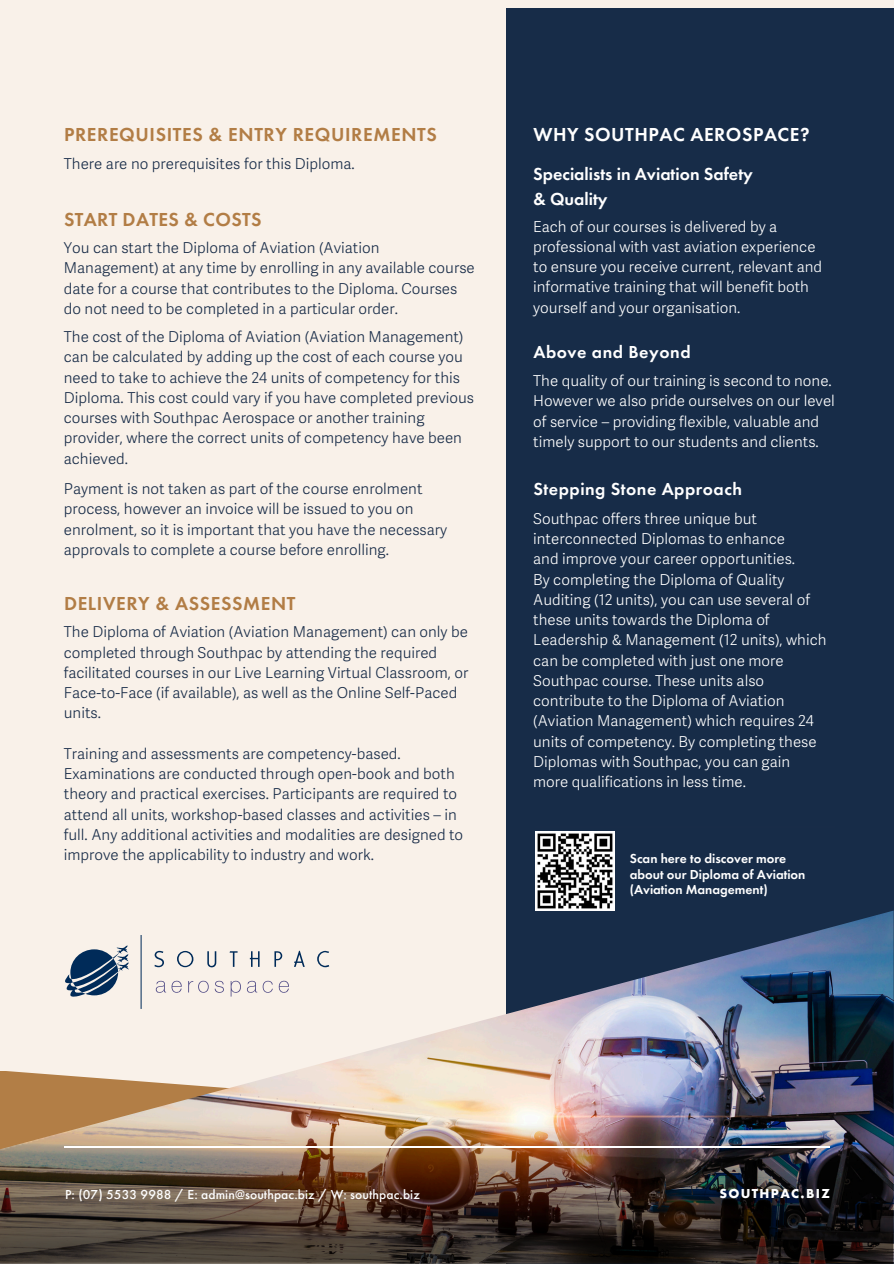
<style>
.page{position:relative;width:894px;height:1264px;background:#fff}
.page>*{position:absolute;margin:0;border:0;box-sizing:border-box;transform-origin:0 0}
.t1{font:600 19.5px "Futura PT";letter-spacing:.03em;color:#b27d45}
.t2{font:600 19.5px "Futura PT";letter-spacing:.025em;color:#fff}
.t3{font:600 18px/24.8px "Futura PT";letter-spacing:.015em;color:#fff}
.t4{font:300 15px/20.2px "Adelle Sans";color:#182c48}
.t5{font:300 15px/20.2px "Adelle Sans";color:#fff}
.t6{font:600 13.5px/15.8px "Futura PT";color:#fff}
.t7{font:500 13.5px "Futura PT";letter-spacing:.01em;color:#fff}
.t8{font:700 13.5px "Futura PT";letter-spacing:.1em;color:#fff}
</style>
<div class="page">
<div style="left:0;top:0;width:893px;height:1263px;background:#f9f1e9"></div>
<div style="left:505px;top:8px;width:388px;height:1255px;background:#172c48"></div>
<img style="left:0;top:910px;width:893px;height:353px">
<img style="left:0;top:1121px;width:892px;height:142px">
<svg style="left:154px;top:950px;width:10px;height:17px"></svg>
<svg style="left:177px;top:950px;width:16px;height:17px"></svg>
<svg style="left:207px;top:951px;width:9px;height:16px"></svg>
<svg style="left:229px;top:951px;width:8px;height:15px"></svg>
<svg style="left:250px;top:951px;width:9px;height:15px"></svg>
<svg style="left:274px;top:951px;width:8px;height:15px"></svg>
<svg style="left:294px;top:950px;width:10px;height:16px"></svg>
<svg style="left:317px;top:950px;width:12px;height:17px"></svg>
<hr style="left:140px;top:935px;width:1px;height:73px;background:#002b59">
<svg style="left:156px;top:980px;width:26px;height:12px"></svg>
<svg style="left:188px;top:980px;width:21px;height:12px"></svg>
<svg style="left:215px;top:980px;width:9px;height:12px"></svg>
<svg style="left:230px;top:980px;width:11px;height:16px"></svg>
<svg style="left:247px;top:980px;width:26px;height:12px"></svg>
<svg style="left:279px;top:980px;width:10px;height:12px"></svg>
<svg style="left:59px;top:945px;width:70px;height:54px"></svg>
<hr style="left:64px;top:1146px;width:765px;height:2px;background:#fff">
<img style="left:535px;top:831px;width:79px;height:79px">
<p class="t1" style="left:64px;top:122px;width:374px">PREREQUISITES &amp; ENTRY REQUIREMENTS</p>
<p class="t4" style="left:64px;top:155px;width:292px">There are no prerequisites for this Diploma.</p>
<p class="t1" style="left:64px;top:206px;width:199px">START DATES &amp; COSTS</p>
<p class="t4" style="left:64px;top:239px;width:412px">You can start the Diploma of Aviation (Aviation Management) at any time by enrolling in any available course date for a course that contributes to the Diploma. Courses do not need to be completed in a particular order.</p>
<p class="t4" style="left:64px;top:328px;width:411px">The cost of the Diploma of Aviation (Aviation Management) can be calculated by adding up the cost of each course you need to take to achieve the 24 units of competency for this Diploma. This cost could vary if you have completed previous courses with Southpac Aerospace or another training provider, where the correct units of competency have been achieved.</p>
<h4 class="t4" style="left:64px;top:480px;width:385px">Payment is not taken as part of the course enrolment process, however an invoice will be issued to you on enrolment, so it is important that you have the necessary approvals to complete a course before enrolling.</h4>
<p class="t1" style="left:64px;top:591px;width:233px">DELIVERY &amp; ASSESSMENT</p>
<h1 class="t4" style="left:64px;top:623px;width:406px">The Diploma of Aviation (Aviation Management) can only be completed through Southpac by attending the required facilitated courses in our Live Learning Virtual Classroom, or Face-to-Face (if available), as well as the Online Self-Paced units.</h1>
<p class="t4" style="left:64px;top:745px;width:401px">Training and assessments are competency-based.<br>Examinations are conducted through open-book and both theory and practical exercises. Participants are required to attend all units, workshop-based classes and activities – in full. Any additional activities and modalities are designed to improve the applicability to industry and work.</p>
<h1 class="t2" style="left:533px;top:122px;width:278px">WHY SOUTHPAC AEROSPACE?</h1>
<p class="t3" style="left:533px;top:162px;width:221px">Specialists in Aviation Safety &amp; Quality</p>
<h1 class="t5" style="left:533px;top:218px;width:290px">Each of our courses is delivered by a professional with vast aviation experience to ensure you receive current, relevant and informative training that will benefit both yourself and your organisation.</h1>
<p class="t3" style="left:533px;top:339px;width:159px">Above and Beyond</p>
<p class="t5" style="left:533px;top:372px;width:303px">The quality of our training is second to none.<br>However we also pride ourselves on our level of service – providing flexible, valuable and timely support to our students and clients.</p>
<h4 class="t3" style="left:533px;top:477px;width:210px">Stepping Stone Approach</h4>
<p class="t5" style="left:533px;top:510px;width:253px">Southpac offers three unique but interconnected Diplomas to enhance</p>
<p class="t5" style="left:533px;top:550px;width:263px">and improve your career opportunities.</p>
<p class="t5" style="left:533px;top:570px;width:295px">By completing the Diploma of Quality Auditing (12 units), you can use several of these units towards the Diploma of Leadership &amp; Management (12 units), which can be completed with just one more Southpac course. These units also contribute to the Diploma of Aviation (Aviation Management) which requires 24 units of competency. By completing these Diplomas with Southpac, you can gain more qualifications in less time.</p>
<h2 class="t6" style="left:629px;top:850px;width:177px">Scan here to discover more about our Diploma of Aviation (Aviation Management)</h2>
<h2 class="t7" style="left:65px;top:1185px;width:356px">P: (07) 5533 9988 / E: admin@southpac.biz / W: southpac.biz</h2>
<p class="t8" style="left:719px;top:1184px;width:112px">SOUTHPAC.BIZ</p>
</div>
